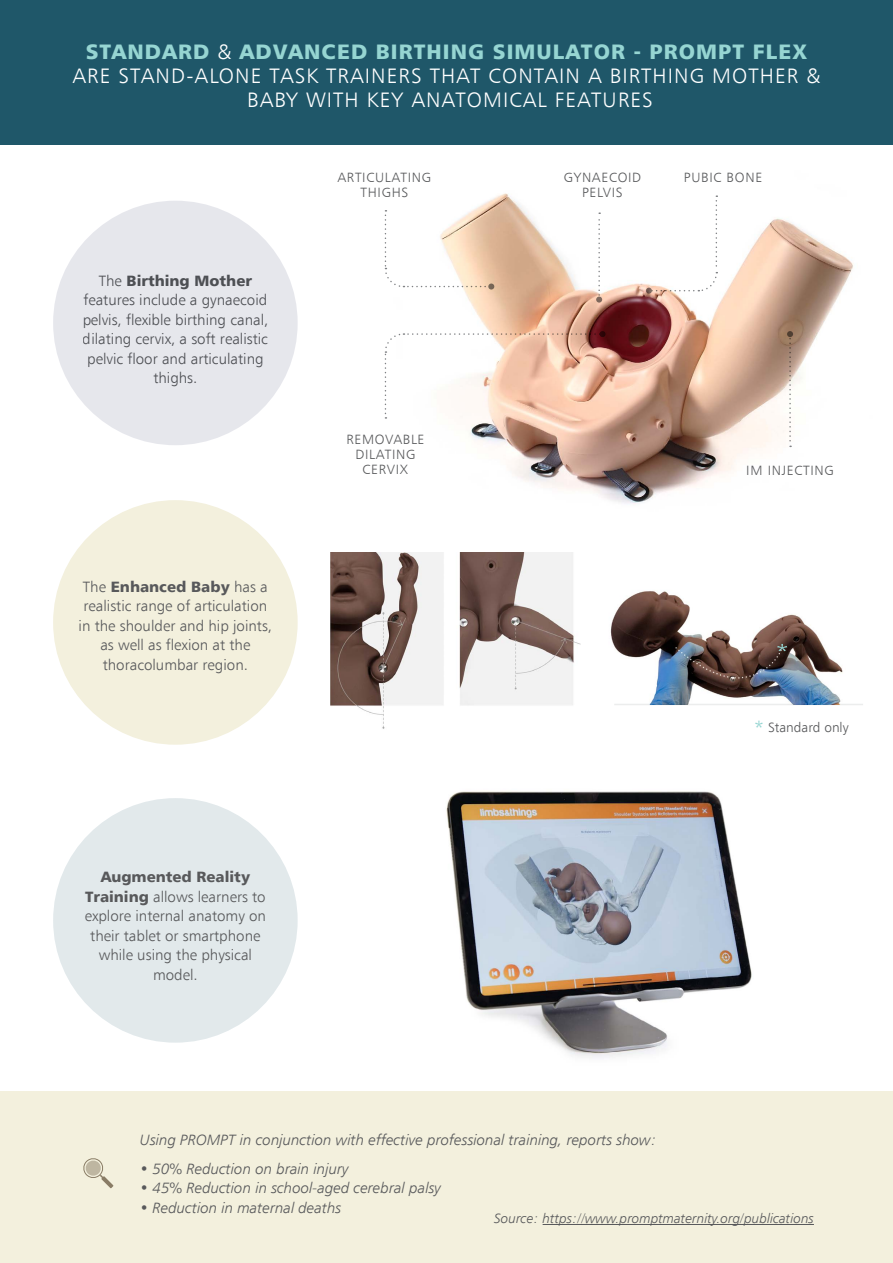
<style>
.page{position:relative;width:893px;height:1263px;background:#fff}
.page>*{position:absolute;margin:0;border:0;box-sizing:border-box;transform-origin:0 0}
.t1{font:300 21px/24px "Humanist 777 BT";letter-spacing:.05em;color:#fff;text-align:center}
.t2{font:300 18px "Humanist 777 BT";color:#96d5d2}
.t3{font:300 15px/19.5px "Humanist 777 BT";color:#58595b;text-align:center}
.t4{font:italic 300 15px "Humanist 777 BT";color:#58595b}
.t5{font:300 13.5px/15px "Humanist 777 BT";letter-spacing:.05em;color:#58595b;text-align:center}
.t6{font:italic 300 13.5px "Humanist 777 BT";color:#58595b}
.t7{font:300 13.5px "Humanist 777 BT";color:#58595b}
.s1{font-weight:900;color:#96d5d2}
.s2{font-weight:900}
.s3{font-size:19.5px;color:#96d5d2}
</style>
<div class="page">
<img style="left:446px;top:791px;width:306px;height:267px">
<div style="left:53px;top:798px;width:245px;height:245px;background:#e2e9eb;border-radius:50%"></div>
<img style="left:464px;top:193px;width:389px;height:311px">
<div style="left:0;top:0;width:893px;height:145px;background:#1f5769"></div>
<img style="left:610px;top:591px;width:233px;height:113px">
<img style="left:331px;top:552px;width:250px;height:177px">
<svg style="left:777px;top:644px;width:10px;height:7px"></svg>
<div style="left:53px;top:201px;width:245px;height:244px;background:#e6e7ec;border-radius:50%"></div>
<svg style="left:384px;top:210px;width:110px;height:80px"></svg>
<svg style="left:384px;top:331px;width:221px;height:88px"></svg>
<svg style="left:646px;top:195px;width:72px;height:99px"></svg>
<svg style="left:787px;top:331px;width:6px;height:116px"></svg>
<svg style="left:596px;top:212px;width:6px;height:91px"></svg>
<div style="left:0;top:1092px;width:893px;height:171px;background:#f3f0dd"></div>
<hr style="left:543px;top:1224px;width:271px;height:1px;background:#58595b">
<svg style="left:83px;top:1158px;width:30px;height:30px"></svg>
<div style="left:53px;top:500px;width:245px;height:245px;background:#f3f0dd;border-radius:50%"></div>
<hr style="left:614px;top:704px;width:249px;height:1px;background:#eceded">
<h1 class="t1" style="left:72px;top:40px;width:749px"><span class="s1">STANDARD</span> &amp; <span class="s1">ADVANCED BIRTHING SIMULATOR - PROMPT FLEX<br></span>ARE STAND-ALONE TASK TRAINERS THAT CONTAIN A BIRTHING MOTHER &amp;<br>BABY WITH KEY ANATOMICAL FEATURES</h1>
<p class="t3" style="left:82px;top:270px;width:187px">The <span class="s2">Birthing Mother </span>features include a gynaecoid pelvis, flexible birthing canal, dilating cervix, a soft realistic pelvic floor and articulating thighs.</p>
<p class="t3" style="left:79px;top:577px;width:195px">The <span class="s2">Enhanced Baby</span> has a realistic range of articulation in the shoulder and hip joints, as well as flexion at the thoracolumbar region.</p>
<p class="t5" style="left:337px;top:170px;width:95px">ARTICULATING<br>THIGHS</p>
<p class="t5" style="left:346px;top:432px;width:80px">REMOVABLE<br>DILATING<br>CERVIX</p>
<p class="t3" style="left:85px;top:867px;width:183px"><span class="s2">Augmented Reality<br>Training</span> allows learners to explore internal anatomy on their tablet or smartphone while using the physical model.</p>
<p class="t5" style="left:564px;top:170px;width:79px">GYNAECOID<br>PELVIS</p>
<p class="t5" style="left:684px;top:170px;width:80px">PUBIC BONE</p>
<p class="t5" style="left:746px;top:462px;width:89px">IM INJECTING</p>
<p class="t7" style="left:754px;top:719px;width:96px"><span class="s3">*</span> Standard only</p>
<p class="t2" style="left:186px;top:1125px;width:11px">*</p>
<p class="t4" style="left:140px;top:1159px;width:210px">• 50% Reduction on brain injury</p>
<p class="t4" style="left:140px;top:1179px;width:303px">• 45% Reduction in school-aged cerebral palsy</p>
<p class="t4" style="left:140px;top:1198px;width:203px">• Reduction in maternal deaths</p>
<p class="t4" style="left:140px;top:1131px;width:518px">Using PROMPT in conjunction with effective professional training, reports show:</p>
<p class="t6" style="left:494px;top:1210px;width:321px">Source: https://www.promptmaternity.org/publications</p>
</div>
